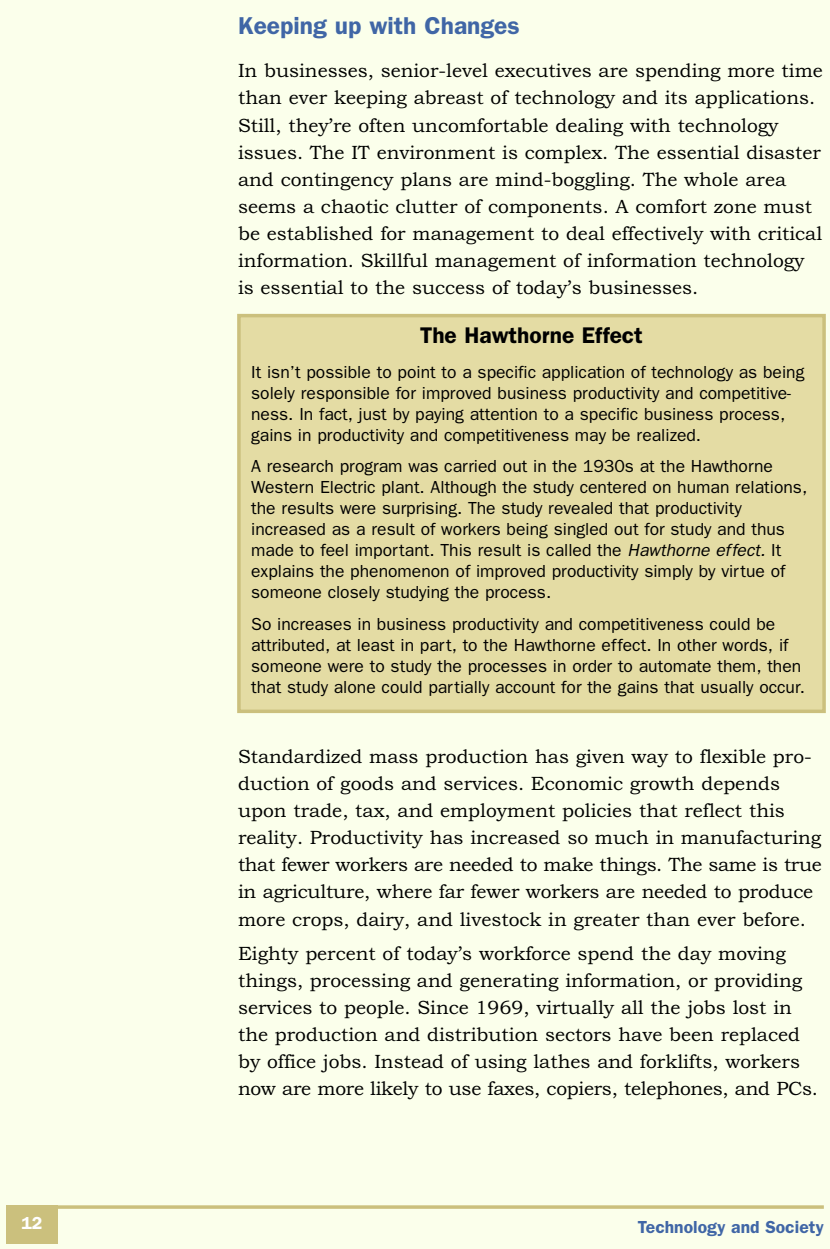
<style>
.page{position:relative;width:830px;height:1249px;background:#fff}
.page>*{position:absolute;margin:0;border:0;box-sizing:border-box;transform-origin:0 0}
.t1{font:600 24.5px "Franklin Gothic";color:#4066a6}
.t2{font:600 22.75px "Franklin Gothic";color:#000}
.t3{font:19.25px/27.1px "Bookman Old Style";color:#000}
.t4{font:17.5px/21px "Franklin Gothic";color:#000}
.t5{font:600 17.5px "Franklin Gothic";color:#4066a6}
.t6{font:600 17.5px "Franklin Gothic";color:#fff}
.s1{font-style:italic}
</style>
<div class="page">
<div style="left:0;top:0;width:829px;height:1248px;background:#fbffeb"></div>
<hr style="left:7px;top:1205px;width:816px;height:3px;background:#cbc07d">
<div style="left:6px;top:1205px;width:52px;height:38px;background:#cbc07d"></div>
<div style="left:239px;top:315px;width:584px;height:396px;background:#e4dca4"></div>
<div style="left:237px;top:314px;width:588px;height:399px;border:4px solid #cbc07d"></div>
<p class="t1" style="left:238px;top:17px;width:283px">Keeping up with Changes</p>
<p class="t3" style="left:238px;top:59px;width:586px">In businesses, senior-level executives are spending more time than ever keeping abreast of technology and its applications.<br>Still, they’re often uncomfortable dealing with technology issues. The IT environment is complex. The essential disaster and contingency plans are mind-boggling. The whole area seems a chaotic clutter of components. A comfort zone must be established for management to deal effectively with critical information. Skillful management of information technology is essential to the success of today’s businesses.</p>
<p class="t2" style="left:420px;top:328px;width:224px">The Hawthorne Effect</p>
<p class="t4" style="left:251px;top:363px;width:554px">It isn’t possible to point to a specific application of technology as being solely responsible for improved business productivity and competitive&shy;ness. In fact, just by paying attention to a specific business process, gains in productivity and competitiveness may be realized.</p>
<p class="t4" style="left:251px;top:457px;width:557px">A research program was carried out in the 1930s at the Hawthorne Western Electric plant. Although the study centered on human relations, the results were surprising. The study revealed that productivity increased as a result of workers being singled out for study and thus made to feel important. This result is called the <span class="s1">Hawthorne effect.</span> It explains the phenomenon of improved productivity simply by virtue of someone closely studying the process.</p>
<p class="t4" style="left:251px;top:615px;width:555px">So increases in business productivity and competitiveness could be attributed, at least in part, to the Hawthorne effect. In other words, if someone were to study the processes in order to automate them, then that study alone could partially account for the gains that usually occur.</p>
<p class="t3" style="left:238px;top:744px;width:585px">Standardized mass production has given way to flexible pro&shy;duction of goods and services. Economic growth depends upon trade, tax, and employment policies that reflect this reality. Productivity has increased so much in manufacturing that fewer workers are needed to make things. The same is true in agriculture, where far fewer workers are needed to produce more crops, dairy, and livestock in greater than ever before.</p>
<p class="t3" style="left:238px;top:941px;width:581px">Eighty percent of today’s workforce spend the day moving things, processing and generating information, or providing services to people. Since 1969, virtually all the jobs lost in the production and distribution sectors have been replaced by office jobs. Instead of using lathes and forklifts, workers now are more likely to use faxes, copiers, telephones, and PCs.</p>
<p class="t6" style="left:21px;top:1217px;width:22px">12</p>
<p class="t5" style="left:637px;top:1220px;width:187px">Technology and Society</p>
</div>
